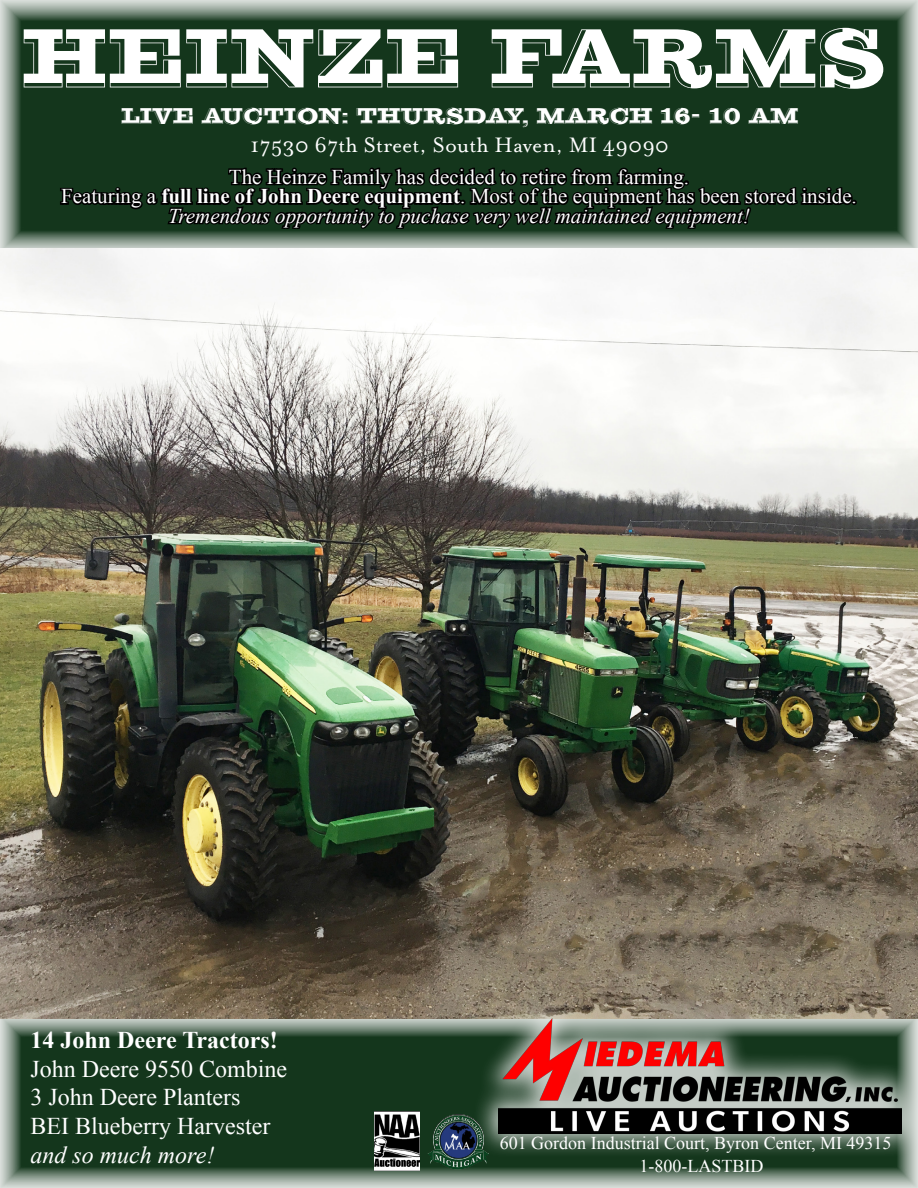
<style>
.page{position:relative;width:918px;height:1188px;background:#fff}
.page>*{position:absolute;margin:0;border:0;box-sizing:border-box;transform-origin:0 0}
.t1{font:82.5px "Sutro Open Initials";color:#fff}
.t2{font:24px/28.8px "Times New Roman";color:#fff}
.t3{font:24px "Mrs Eaves OT";color:#fff}
.t4{font:700 24px "Times New Roman";color:#fff}
.t5{font:italic 24px "Times New Roman";color:#fff}
.t6{font:22.5px "Sutro Open Initials";color:#fff}
.t7{font:21px/19.5px "Times New Roman";color:#fff;text-align:center}
.t8{font:18px "Times New Roman";color:#fff}
.s1{font-weight:700}
.s2{font-style:italic}
</style>
<div class="page">
<svg style="left:0;top:1019px;width:918px;height:169px;background:#3b5741"></svg>
<svg style="left:0;top:0;width:918px;height:248px;background:#2d4b34"></svg>
<img style="left:0;top:248px;width:918px;height:771px">
<div style="left:473px;top:995px;width:445px;height:164px;background:#fff;opacity:.75"></div>
<img style="left:498px;top:1019px;width:404px;height:114px">
<svg style="left:58px;top:155px;width:802px;height:89px;background:#1a301f"></svg>
<img style="left:374px;top:1111px;width:46px;height:59px">
<img style="left:428px;top:1114px;width:61px;height:50px">
<h1 class="t1" style="left:21px;top:10px;width:866px">HEINZE FARMS</h1>
<p class="t6" style="left:121px;top:102px;width:679px">LIVE AUCTION: THURSDAY, MARCH 16- 10 AM</p>
<p class="t3" style="left:251px;top:132px;width:420px">17530 67th Street, South Haven, MI 49090</p>
<p class="t7" style="left:61px;top:167px;width:797px">The Heinze Family has decided to retire from farming.<br>Featuring a <span class="s1">full line of John Deere equipment</span>. Most of the equipment has been stored inside.<br><span class="s2">Tremendous opportunity to puchase very well maintained equipment!</span></p>
<p class="t4" style="left:31px;top:1023px;width:249px">14 John Deere Tractors!</p>
<p class="t2" style="left:31px;top:1054px;width:258px">John Deere 9550 Combine<br>3 John Deere Planters<br>BEI Blueberry Harvester</p>
<p class="t5" style="left:31px;top:1139px;width:185px">and so much more!</p>
<p class="t8" style="left:500px;top:1131px;width:393px">601 Gordon Industrial Court, Byron Center, MI 49315</p>
<p class="t8" style="left:639px;top:1154px;width:125px">1-800-LASTBID</p>
</div>
